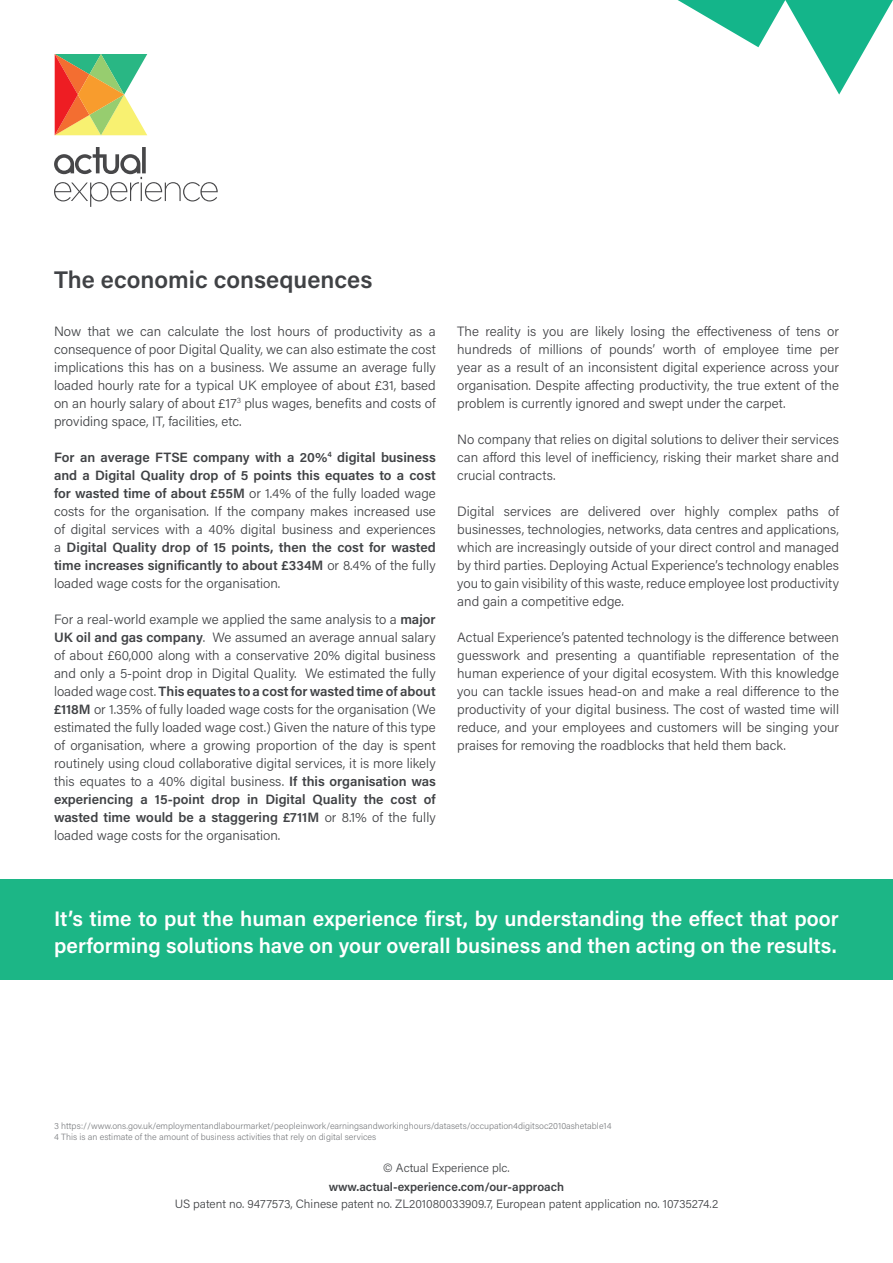
<style>
.page{position:relative;width:893px;height:1263px;background:#fff}
.page>*{position:absolute;margin:0;border:0;box-sizing:border-box;transform-origin:0 0}
.t1{font:600 24px "Acumin Pro";color:#404245}
.t2{font:600 21px/27px "Acumin Pro";color:#fff}
.t3{font:300 13.5px/18px "Acumin Pro";color:#414245;text-align:justify}
.t4{font:300 13.5px/18px "Acumin Pro";color:#404245;text-align:justify}
.t5{font:600 13.5px/18px "Acumin Pro";color:#404245;text-align:justify}
.t6{font:300 12px "Acumin Pro";color:#404245}
.t7{font:600 12px "Acumin Pro";color:#404245}
.t8{font:300 9px "Acumin Pro";color:#7e8083}
.s1{font-weight:300}
.s2{font-weight:600}
</style>
<div class="page">
<div style="left:0;top:879px;width:893px;height:101px;background:#1cb686"></div>
<svg style="left:678px;top:0;width:215px;height:95px"></svg>
<svg style="left:55px;top:54px;width:92px;height:81px;background:#c4ae6c"></svg>
<svg style="left:54px;top:147px;width:164px;height:60px"></svg>
<p class="t1" style="left:54px;top:262px;width:320px">The economic consequences</p>
<p class="t4" style="left:54px;top:322px;width:383px">Now that we can calculate the lost hours of productivity as a consequence of poor Digital Quality, we can also estimate the cost implications this has on a business. We assume an average fully loaded hourly rate for a typical UK employee of about £31, based on an hourly salary of about £17<sup>3</sup> plus wages, benefits and costs of providing space, IT, facilities, etc.</p>
<p class="t5" style="left:54px;top:448px;width:383px">For an average FTSE company with a 20%<sup>4</sup> digital business and a Digital Quality drop of 5 points this equates to a cost for wasted time of about £55M <span class="s1">or 1.4% of the fully loaded wage costs for the organisation. If the company makes increased use of digital services with a 40% digital business and experiences a</span> Digital Quality drop of 15 points, then the cost for wasted time increases significantly to about £334M <span class="s1">or 8.4% of the fully loaded wage costs for the organisation.</span></p>
<p class="t4" style="left:54px;top:610px;width:383px">For a real-world example we applied the same analysis to a <span class="s2">major UK oil and gas company</span>. We assumed an average annual salary of about £60,000 along with a conservative 20% digital business and only a 5-point drop in Digital Quality. We estimated the fully loaded wage cost. <span class="s2">This equates to a cost for wasted time of about £118M</span> or 1.35% of fully loaded wage costs for the organisation (We estimated the fully loaded wage cost.) Given the nature of this type of organisation, where a growing proportion of the day is spent routinely using cloud collaborative digital services, it is more likely this equates to a 40% digital business. <span class="s2">If this organisation was experiencing a 15-point drop in Digital Quality the cost of wasted time would be a staggering £711M</span> or 8.1% of the fully loaded wage costs for the organisation.</p>
<p class="t3" style="left:457px;top:322px;width:383px">The reality is you are likely losing the effectiveness of tens or hundreds of millions of pounds’ worth of employee time per year as a result of an inconsistent digital experience across your organisation. Despite affecting productivity, the true extent of the problem is currently ignored and swept under the carpet.</p>
<p class="t3" style="left:457px;top:430px;width:383px">No company that relies on digital solutions to deliver their services can afford this level of inefficiency, risking their market share and crucial contracts.</p>
<p class="t3" style="left:457px;top:502px;width:383px">Digital services are delivered over highly complex paths of businesses, technologies, networks, data centres and applications, which are increasingly outside of your direct control and managed by third parties. Deploying Actual Experience’s technology enables you to gain visibility of this waste, reduce employee lost productivity and gain a competitive edge.</p>
<p class="t3" style="left:457px;top:628px;width:383px">Actual Experience’s patented technology is the difference between guesswork and presenting a quantifiable representation of the human experience of your digital ecosystem. With this knowledge you can tackle issues head-on and make a real difference to the productivity of your digital business. The cost of wasted time will reduce, and your employees and customers will be singing your praises for removing the roadblocks that held them back.</p>
<p class="t2" style="left:54px;top:904px;width:786px">It’s time to put the human experience first, by understanding the effect that poor performing solutions have on your overall business and then acting on the results.</p>
<p class="t8" style="left:54px;top:1120px;width:559px">3 https://www.ons.gov.uk/employmentandlabourmarket/peopleinwork/earningsandworkinghours/datasets/occupation4digitsoc2010ashetable14</p>
<p class="t8" style="left:54px;top:1131px;width:324px">4 This is an estimate of the amount of business activities that rely on digital services</p>
<p class="t6" style="left:383px;top:1159px;width:128px">© Actual Experience plc.</p>
<p class="t7" style="left:329px;top:1178px;width:237px">www.actual-experience.com/our-approach</p>
<p class="t6" style="left:175px;top:1195px;width:545px">US patent no. 9477573, Chinese patent no. ZL201080033909.7, European patent application no. 10735274.2</p>
</div>
